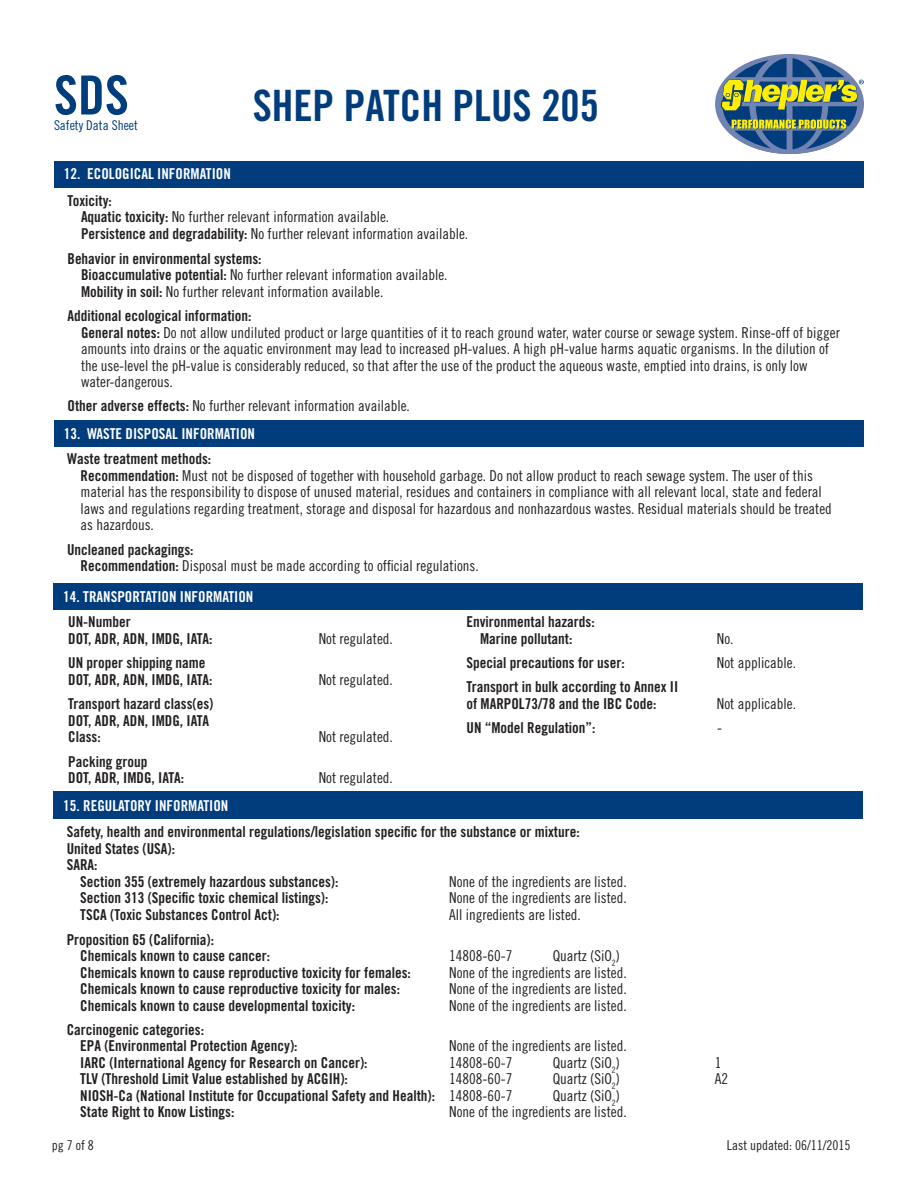
<style>
.page{position:relative;width:918px;height:1188px;background:#fff}
.page>*{position:absolute;margin:0;border:0;box-sizing:border-box;transform-origin:0 0}
.t1{font:54px "Trade Gothic LT Std Bd Cn 20";color:#013d7d}
.t2{font:43.2px "Trade Gothic LT Std Bd Cn 20";color:#013d7d}
.Body_Text{font:15px "Trade Gothic LT Std Cn 18";color:#231f20}
.Body_Text-2{font:15px "Trade Gothic LT Std Bd Cn 20";color:#231f20}
.Section_Header{font:15px "Trade Gothic LT Std Bd Cn 20";color:#fff}
.t3{font:13.5px "Trade Gothic LT Std Cn 18";color:#231f20}
.t4{font:13.5px "Trade Gothic LT Std Cn 18";color:#013d7d}
.s1{font-family:"Trade Gothic LT Std Bd Cn 20"}
.s2{font-family:"Trade Gothic LT Std Cn 18"}
</style>
<div class="page">
<svg style="left:715px;top:54px;width:149px;height:100px"></svg>
<div style="left:53px;top:583px;width:810px;height:27px;background:#013d7d"></div>
<div style="left:53px;top:792px;width:810px;height:27px;background:#013d7d"></div>
<div style="left:54px;top:161px;width:810px;height:27px;background:#013d7d"></div>
<div style="left:54px;top:420px;width:810px;height:27px;background:#013d7d"></div>
<h1 class="t1" style="left:54px;top:62px;width:76px">SDS</h1>
<p class="t4" style="left:54px;top:117px;width:85px">Safety Data Sheet</p>
<h2 class="t2" style="left:253px;top:80px;width:348px">SHEP PATCH PLUS 205</h2>
<p class="Section_Header" style="left:64px;top:165px;width:168px">12. ECOLOGICAL INFORMATION</p>
<p class="Body_Text-2" style="left:68px;top:192px;width:46px">Toxicity:</p>
<p class="Body_Text" style="left:81px;top:208px;width:310px"><span class="s1">Aquatic toxicity:</span> No further relevant information available.</p>
<p class="Body_Text" style="left:81px;top:225px;width:389px"><span class="s1">Persistence and degradability:</span> No further relevant information available.</p>
<p class="Body_Text-2" style="left:68px;top:249px;width:196px">Behavior in environmental systems:</p>
<p class="Body_Text" style="left:81px;top:266px;width:368px"><span class="s1">Bioaccumulative potential:</span> No further relevant information available.</p>
<p class="Body_Text" style="left:81px;top:282px;width:304px"><span class="s1">Mobility in soil:</span> No further relevant information available.</p>
<p class="Body_Text-2" style="left:68px;top:307px;width:186px">Additional ecological information:</p>
<p class="Body_Text" style="left:81px;top:323px;width:760px"><span class="s1">General notes:</span> Do not allow undiluted product or large quantities of it to reach ground water, water course or sewage system. Rinse-off of bigger</p>
<p class="Body_Text" style="left:81px;top:340px;width:750px">amounts into drains or the aquatic environment may lead to increased pH-values. A high pH-value harms aquatic organisms. In the dilution of</p>
<p class="Body_Text" style="left:81px;top:356px;width:728px">the use-level the pH-value is considerably reduced, so that after the use of the product the aqueous waste, emptied into drains, is only low</p>
<p class="Body_Text" style="left:81px;top:373px;width:93px">water-dangerous.</p>
<p class="Body_Text" style="left:68px;top:397px;width:344px"><span class="s1">Other adverse effects:</span> No further relevant information available.</p>
<p class="Section_Header" style="left:64px;top:425px;width:193px">13. WASTE DISPOSAL INFORMATION</p>
<p class="Body_Text-2" style="left:67px;top:450px;width:146px">Waste treatment methods:</p>
<p class="Body_Text" style="left:81px;top:467px;width:734px"><span class="s1">Recommendation:</span> Must not be disposed of together with household garbage. Do not allow product to reach sewage system. The user of this</p>
<p class="Body_Text" style="left:81px;top:483px;width:743px">material has the responsibility to dispose of unused material, residues and containers in compliance with all relevant local, state and federal</p>
<p class="Body_Text" style="left:81px;top:500px;width:753px">laws and regulations regarding treatment, storage and disposal for hazardous and nonhazardous wastes. Residual materials should be treated</p>
<p class="Body_Text" style="left:81px;top:516px;width:75px">as hazardous.</p>
<p class="Body_Text-2" style="left:67px;top:540px;width:128px">Uncleaned packagings:</p>
<p class="Body_Text" style="left:81px;top:557px;width:400px"><span class="s1">Recommendation:</span> Disposal must be made according to official regulations.</p>
<p class="Section_Header" style="left:63px;top:587px;width:192px">14. TRANSPORTATION INFORMATION</p>
<p class="Body_Text-2" style="left:68px;top:613px;width:64px">UN-Number</p>
<p class="Body_Text-2" style="left:68px;top:629px;width:146px">DOT, ADR, ADN, IMDG, IATA:</p>
<p class="Body_Text" style="left:319px;top:630px;width:76px">Not regulated.</p>
<p class="Body_Text-2" style="left:68px;top:654px;width:139px">UN proper shipping name</p>
<p class="Body_Text-2" style="left:68px;top:670px;width:146px">DOT, ADR, ADN, IMDG, IATA:</p>
<p class="Body_Text" style="left:319px;top:671px;width:76px">Not regulated.</p>
<p class="Body_Text-2" style="left:68px;top:695px;width:147px">Transport hazard class(es)</p>
<p class="Body_Text-2" style="left:68px;top:711px;width:142px">DOT, ADR, ADN, IMDG, IATA</p>
<p class="Body_Text-2" style="left:68px;top:728px;width:34px">Class:</p>
<p class="Body_Text" style="left:319px;top:728px;width:76px">Not regulated.</p>
<p class="Body_Text-2" style="left:68px;top:752px;width:81px">Packing group</p>
<p class="Body_Text-2" style="left:68px;top:769px;width:117px">DOT, ADR, IMDG, IATA:</p>
<p class="Body_Text" style="left:319px;top:769px;width:76px">Not regulated.</p>
<p class="Body_Text-2" style="left:466px;top:613px;width:130px">Environmental hazards:</p>
<p class="Body_Text-2" style="left:480px;top:629px;width:94px">Marine pollutant:</p>
<p class="Body_Text" style="left:717px;top:630px;width:18px">No.</p>
<p class="Body_Text-2" style="left:466px;top:654px;width:160px">Special precautions for user:</p>
<p class="Body_Text" style="left:717px;top:654px;width:81px">Not applicable.</p>
<p class="Body_Text-2" style="left:466px;top:678px;width:213px">Transport in bulk according to Annex II</p>
<p class="Body_Text-2" style="left:466px;top:694px;width:191px">of MARPOL73/78 and the IBC Code:</p>
<p class="Body_Text" style="left:717px;top:695px;width:81px">Not applicable.</p>
<p class="Body_Text-2" style="left:466px;top:719px;width:131px">UN “Model Regulation”:</p>
<p class="Body_Text" style="left:717px;top:719px;width:6px">-</p>
<p class="Section_Header" style="left:63px;top:796px;width:167px">15. REGULATORY INFORMATION</p>
<p class="Body_Text-2" style="left:67px;top:823px;width:514px">Safety, health and environmental regulations/legislation specific for the substance or mixture:</p>
<p class="Body_Text-2" style="left:67px;top:840px;width:110px">United States (USA):</p>
<p class="Body_Text-2" style="left:67px;top:856px;width:32px">SARA:</p>
<p class="Body_Text-2" style="left:80px;top:873px;width:260px">Section 355 (extremely hazardous substances):</p>
<p class="Body_Text" style="left:449px;top:873px;width:179px">None of the ingredients are listed.</p>
<p class="Body_Text-2" style="left:80px;top:889px;width:250px">Section 313 (Specific toxic chemical listings):</p>
<p class="Body_Text" style="left:449px;top:889px;width:179px">None of the ingredients are listed.</p>
<p class="Body_Text-2" style="left:80px;top:906px;width:201px">TSCA (Toxic Substances Control Act):</p>
<p class="Body_Text" style="left:449px;top:906px;width:133px">All ingredients are listed.</p>
<p class="Body_Text-2" style="left:67px;top:930px;width:149px">Proposition 65 (California):</p>
<p class="Body_Text-2" style="left:80px;top:947px;width:191px">Chemicals known to cause cancer:</p>
<p class="Body_Text" style="left:449px;top:947px;width:65px">14808-60-7</p>
<p class="Body_Text" style="left:553px;top:947px;width:69px">Quartz (SiO<sub>2</sub>)</p>
<p class="Body_Text-2" style="left:80px;top:963px;width:332px">Chemicals known to cause reproductive toxicity for females:</p>
<p class="Body_Text" style="left:449px;top:963px;width:179px">None of the ingredients are listed.</p>
<p class="Body_Text-2" style="left:80px;top:980px;width:321px">Chemicals known to cause reproductive toxicity for males:</p>
<p class="Body_Text" style="left:449px;top:980px;width:179px">None of the ingredients are listed.</p>
<p class="Body_Text-2" style="left:80px;top:996px;width:276px">Chemicals known to cause developmental toxicity:</p>
<p class="Body_Text" style="left:449px;top:996px;width:179px">None of the ingredients are listed.</p>
<p class="Body_Text-2" style="left:67px;top:1020px;width:139px">Carcinogenic categories:</p>
<p class="Body_Text-2" style="left:80px;top:1037px;width:219px">EPA (Environmental Protection Agency):</p>
<p class="Body_Text" style="left:449px;top:1037px;width:179px">None of the ingredients are listed.</p>
<p class="Body_Text-2" style="left:80px;top:1053px;width:289px">IARC (International Agency for Research on Cancer):</p>
<p class="Body_Text" style="left:449px;top:1054px;width:65px">14808-60-7</p>
<p class="Body_Text" style="left:553px;top:1054px;width:69px">Quartz (SiO<sub>2</sub>)</p>
<p class="Body_Text" style="left:715px;top:1054px;width:8px">1</p>
<p class="Body_Text-2" style="left:80px;top:1070px;width:269px">TLV (Threshold Limit Value established by ACGIH):</p>
<p class="Body_Text" style="left:449px;top:1070px;width:65px">14808-60-7</p>
<p class="Body_Text" style="left:553px;top:1070px;width:69px">Quartz (SiO<sub>2</sub>)</p>
<p class="Body_Text" style="left:715px;top:1070px;width:15px">A2</p>
<p class="Body_Text-2" style="left:80px;top:1086px;width:434px">NIOSH-Ca (National Institute for Occupational Safety and Health): <span class="s2">14808-60-7</span></p>
<p class="Body_Text" style="left:553px;top:1087px;width:69px">Quartz (SiO<sub>2</sub>)</p>
<p class="Body_Text-2" style="left:80px;top:1103px;width:156px">State Right to Know Listings:</p>
<p class="Body_Text" style="left:449px;top:1103px;width:179px">None of the ingredients are listed.</p>
<p class="t3" style="left:52px;top:1137px;width:43px">pg 7 of 8</p>
<p class="t3" style="left:727px;top:1137px;width:125px">Last updated: 06/11/2015</p>
</div>
